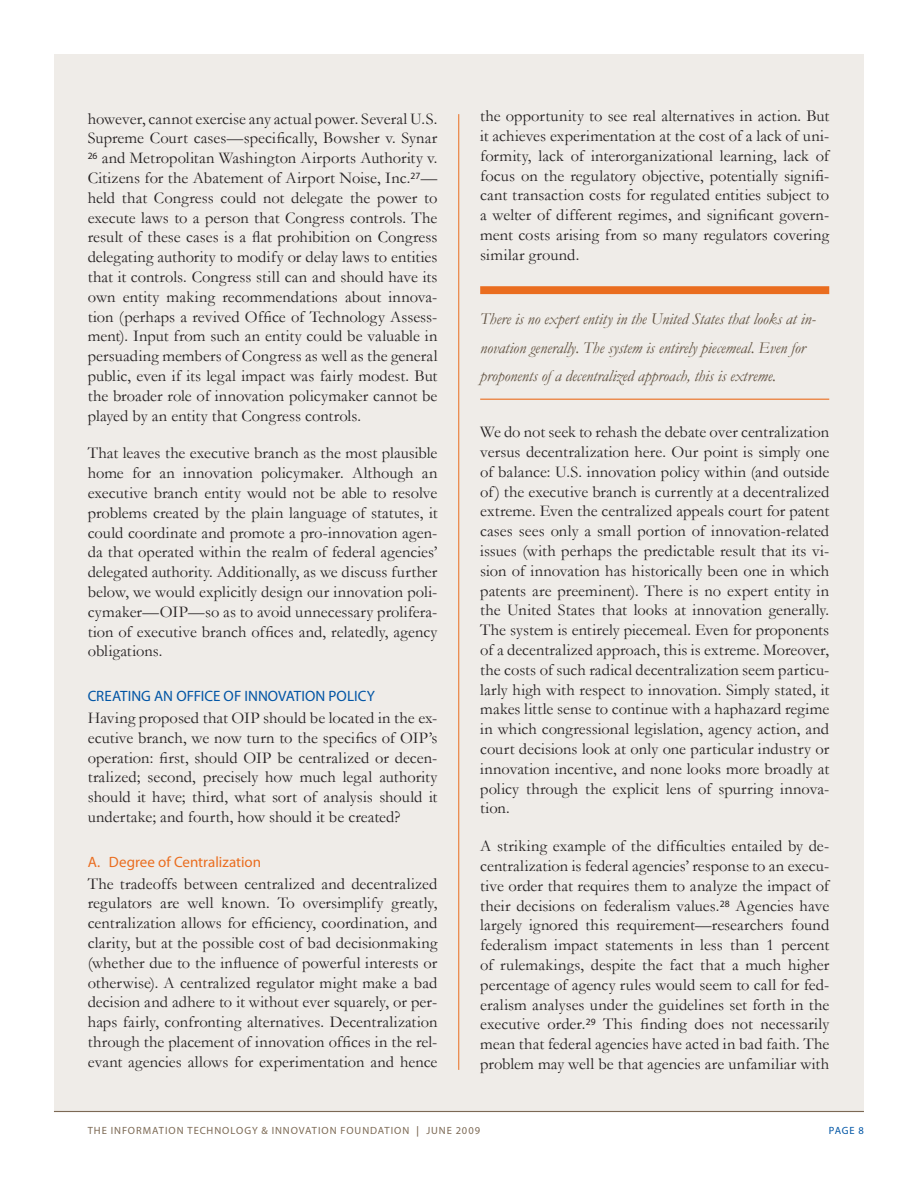
<style>
.page{position:relative;width:918px;height:1188px;background:#fff}
.page>*{position:absolute;margin:0;border:0;box-sizing:border-box;transform-origin:0 0}
.Body_text{font:16.5px/19.8px "Garamond";letter-spacing:.005em;color:#231f20;text-align:justify}
.Callout_text{font:italic 16.5px/28.5px "Garamond";letter-spacing:-.005em;color:#5f503f}
.Headline_1{font:15px "Myriad Pro";color:#0155a5}
.Headline_2{font:15px "Myriad Pro";color:#ea6d1f}
.t1{font:10.5px "Myriad Pro";letter-spacing:.09em;color:#7c6954}
.t2{font:10.5px "Myriad Pro";color:#0155a5}
</style>
<div class="page">
<div style="left:54px;top:54px;width:810px;height:1058px;background:#efece8"></div>
<hr style="left:54px;top:1111px;width:810px;height:1px;background:#7c6954">
<hr style="left:459px;top:114px;width:1px;height:956px;background:#ea6d1f">
<div style="left:480px;top:286px;width:349px;height:8px;background:#ea6d1f"></div>
<hr style="left:480px;top:399px;width:349px;height:1px;background:#ea6d1f">
<p class="Body_text" style="left:88px;top:108px;width:351px">however, cannot exercise any actual power. Several U.S.<br>Supreme Court cases—specifically, Bowsher v. Synar <sup>26</sup> and Metropolitan Washington Airports Authority v.<br>Citizens for the Abatement of Airport Noise, Inc.<sup>27</sup>— held that Congress could not delegate the power to execute laws to a person that Congress controls. The result of these cases is a flat prohibition on Congress delegating authority to modify or delay laws to entities that it controls. Congress still can and should have its own entity making recommendations about innova&shy;tion (perhaps a revived Office of Technology Assess&shy;ment). Input from such an entity could be valuable in persuading members of Congress as well as the general public, even if its legal impact was fairly modest. But the broader role of innovation policymaker cannot be played by an entity that Congress controls.</p>
<p class="Body_text" style="left:88px;top:443px;width:351px">That leaves the executive branch as the most plausible home for an innovation policymaker. Although an executive branch entity would not be able to resolve problems created by the plain language of statutes, it could coordinate and promote a pro-innovation agen&shy;da that operated within the realm of federal agencies’ delegated authority. Additionally, as we discuss further below, we would explicitly design our innovation poli&shy;cymaker—OIP—so as to avoid unnecessary prolifera&shy;tion of executive branch offices and, relatedly, agency obligations.</p>
<p class="Headline_1" style="left:88px;top:687px;width:289px">CREATI NG AN OFFICE OF INNOVATION POLICY</p>
<p class="Body_text" style="left:88px;top:707px;width:351px">Having proposed that OIP should be located in the ex&shy;ecutive branch, we now turn to the specifics of OIP’s operation: first, should OIP be centralized or decen&shy;tralized; second, precisely how much legal authority should it have; third, what sort of analysis should it undertake; and fourth, how should it be created?</p>
<p class="Headline_2" style="left:88px;top:852px;width:175px">A. DEGREE OF CENTRALIZATION</p>
<p class="Body_text" style="left:88px;top:873px;width:351px">The tradeoffs between centralized and decentralized regulators are well known. To oversimplify greatly, centralization allows for efficiency, coordination, and clarity, but at the possible cost of bad decisionmaking (whether due to the influence of powerful interests or otherwise). A centralized regulator might make a bad decision and adhere to it without ever squarely, or per&shy;haps fairly, confronting alternatives. Decentralization through the placement of innovation offices in the rel&shy;evant agencies allows for experimentation and hence</p>
<p class="Body_text" style="left:480px;top:106px;width:351px">the opportunity to see real alternatives in action. But it achieves experimentation at the cost of a lack of uni&shy;formity, lack of interorganizational learning, lack of focus on the regulatory objective, potentially signifi&shy;cant transaction costs for regulated entities subject to a welter of different regimes, and significant govern&shy;ment costs arising from so many regulators covering similar ground.</p>
<p class="Callout_text" style="left:480px;top:305px;width:337px">There is no expert entity in the United States that looks at in&shy;novation generally. The system is entirely piecemeal. Even for proponents of a decentralized approach, this is extreme.</p>
<p class="Body_text" style="left:480px;top:422px;width:351px">We do not seek to rehash the debate over centralization versus decentralization here. Our point is simply one of balance: U.S. innovation policy within (and outside of) the executive branch is currently at a decentralized extreme. Even the centralized appeals court for patent cases sees only a small portion of innovation-related issues (with perhaps the predictable result that its vi&shy;sion of innovation has historically been one in which patents are preeminent). There is no expert entity in the United States that looks at innovation generally.<br>The system is entirely piecemeal. Even for proponents of a decentralized approach, this is extreme. Moreover, the costs of such radical decentralization seem particu&shy;larly high with respect to innovation. Simply stated, it makes little sense to continue with a haphazard regime in which congressional legislation, agency action, and court decisions look at only one particular industry or innovation incentive, and none looks more broadly at policy through the explicit lens of spurring innova&shy;tion.</p>
<p class="Body_text" style="left:480px;top:836px;width:351px">A striking example of the difficulties entailed by de&shy;centralization is federal agencies’ response to an execu&shy;tive order that requires them to analyze the impact of their decisions on federalism values.<sup>28</sup> Agencies have largely ignored this requirement—researchers found federalism impact statements in less than 1 percent of rulemakings, despite the fact that a much higher percentage of agency rules would seem to call for fed&shy;eralism analyses under the guidelines set forth in the executive order.<sup>29</sup> This finding does not necessarily mean that federal agencies have acted in bad faith. The problem may well be that agencies are unfamiliar with</p>
<p class="t1" style="left:88px;top:1124px;width:394px">THE INFORMATION TECHNOLOGY &amp; INNOVATION FOUNDATION | JUNE 2009</p>
<p class="t2" style="left:829px;top:1124px;width:37px">PAGE 8</p>
</div>
